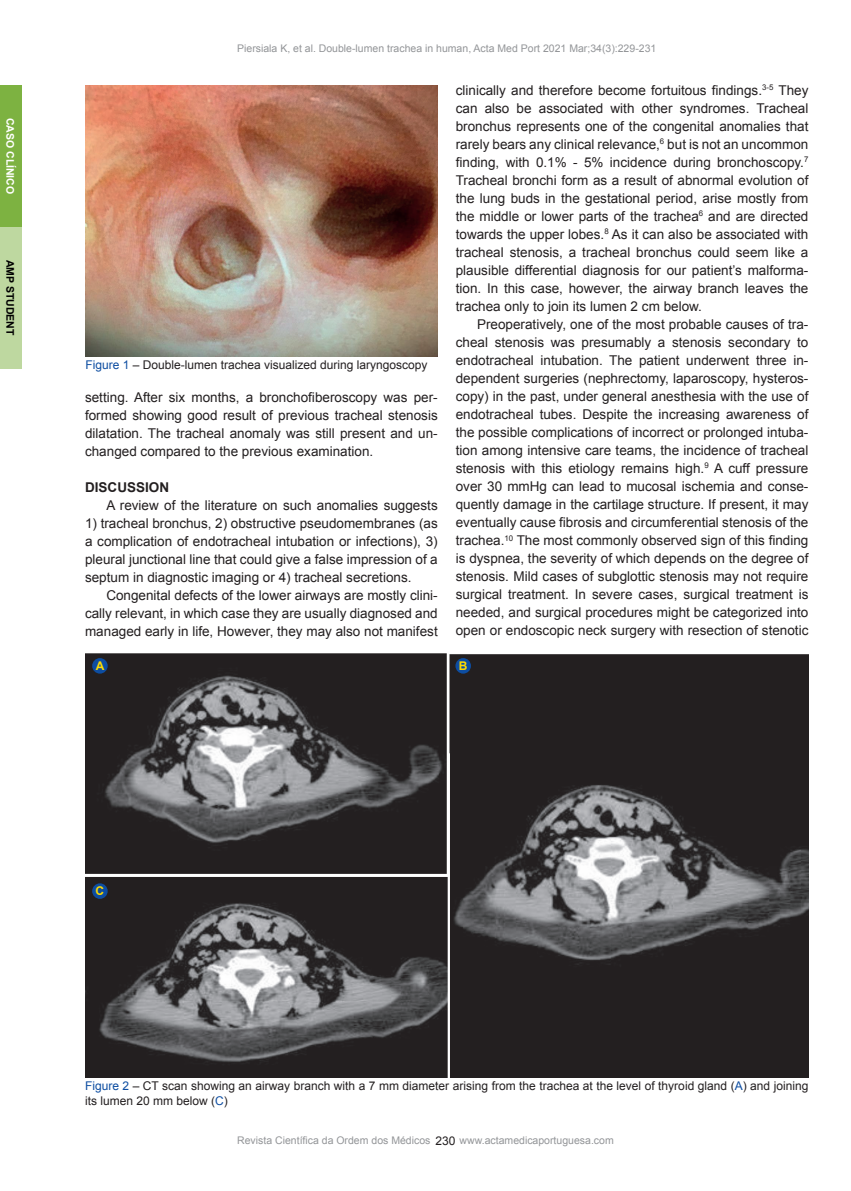
<style>
.page{position:relative;width:851px;height:1191px;background:#fff}
.page>*{position:absolute;margin:0;border:0;box-sizing:border-box;transform-origin:0 0}
.t1{font:13.5px/18px "Arial";color:#231f20;text-align:justify}
.t2{font:700 13.5px "Arial";color:#231f20}
.t3{font:12px/15px "Arial";color:#231f20}
.t4{font:700 12px "Arial";color:#ffdc01}
.SUBTITULO{font:10.5px "Arial";color:#939598}
.t5{font:700 10.5px "Arial";color:#fff}
.SUBTITULO-2{font:700 10.5px "Arial";color:#000}
.s1{color:#0d4da1}
</style>
<div class="page">
<div style="left:0;top:85px;width:22px;height:142px;background:#7db241"></div>
<img style="left:85px;top:86px;width:353px;height:271px">
<img style="left:85px;top:654px;width:723px;height:423px">
<div style="left:92px;top:658px;width:16px;height:15px;background:#0d4da1;border-radius:50%"></div>
<div style="left:92px;top:883px;width:16px;height:16px;background:#0d4da1;border-radius:50%"></div>
<div style="left:455px;top:658px;width:16px;height:15px;background:#0d4da1;border-radius:50%"></div>
<div style="left:0;top:227px;width:22px;height:141px;background:#bed8a0"></div>
<p class="t5" style="left:18px;top:118px;width:78px;rotate:90deg">CASO CLÍNICO</p>
<p class="SUBTITULO-2" style="left:18px;top:260px;width:77px;rotate:90deg">AMP STUDENT</p>
<p class="SUBTITULO" style="left:237px;top:41px;width:421px">Piersiala K, et al. Double-lumen trachea in human, Acta Med Port 2021 Mar;34(3):229-231</p>
<p class="t3" style="left:85px;top:357px;width:344px"><span class="s1">Figure 1</span> – Double-lumen trachea visualized during laryngoscopy</p>
<p class="t1" style="left:85px;top:388px;width:354px">setting. After six months, a bronchofiberoscopy was per&shy;formed showing good result of previous tracheal stenosis dilatation. The tracheal anomaly was still present and un&shy;changed compared to the previous examination.</p>
<p class="t2" style="left:85px;top:477px;width:86px">DISCUSSION</p>
<p class="t1" style="left:106px;top:496px;width:333px">A review of the literature on such anomalies suggests</p>
<p class="t1" style="left:85px;top:514px;width:354px">1) tracheal bronchus, 2) obstructive pseudomembranes (as a complication of endotracheal intubation or infections), 3) pleural junctional line that could give a false impression of a septum in diagnostic imaging or 4) tracheal secretions.</p>
<p class="t1" style="left:85px;top:586px;width:354px;text-indent:21px">Congenital defects of the lower airways are mostly clini&shy;cally relevant, in which case they are usually diagnosed and managed early in life, However, they may also not manifest</p>
<p class="t4" style="left:96px;top:657px;width:10px">A</p>
<p class="t1" style="left:456px;top:81px;width:354px">clinically and therefore become fortuitous findings.<sup>3-5</sup> They can also be associated with other syndromes. Tracheal bronchus represents one of the congenital anomalies that rarely bears any clinical relevance,<sup>6</sup> but is not an uncommon finding, with 0.1% - 5% incidence during bronchoscopy.<sup>7<br></sup>Tracheal bronchi form as a result of abnormal evolution of the lung buds in the gestational period, arise mostly from the middle or lower parts of the trachea<sup>6</sup> and are directed towards the upper lobes.<sup>8</sup> As it can also be associated with tracheal stenosis, a tracheal bronchus could seem like a plausible differential diagnosis for our patient’s malforma&shy;tion. In this case, however, the airway branch leaves the trachea only to join its lumen 2 cm below.</p>
<p class="t1" style="left:456px;top:315px;width:354px;text-indent:21px">Preoperatively, one of the most probable causes of tra&shy;cheal stenosis was presumably a stenosis secondary to endotracheal intubation. The patient underwent three in&shy;dependent surgeries (nephrectomy, laparoscopy, hysteros&shy;copy) in the past, under general anesthesia with the use of endotracheal tubes. Despite the increasing awareness of the possible complications of incorrect or prolonged intuba&shy;tion among intensive care teams, the incidence of tracheal stenosis with this etiology remains high.<sup>9</sup> A cuff pressure over 30 mmHg can lead to mucosal ischemia and conse&shy;quently damage in the cartilage structure. If present, it may eventually cause fibrosis and circumferential stenosis of the trachea.<sup>10</sup> The most commonly observed sign of this finding is dyspnea, the severity of which depends on the degree of stenosis. Mild cases of subglottic stenosis may not require surgical treatment. In severe cases, surgical treatment is needed, and surgical procedures might be categorized into open or endoscopic neck surgery with resection of stenotic</p>
<p class="t4" style="left:459px;top:657px;width:10px">B</p>
<p class="t4" style="left:96px;top:882px;width:10px">C</p>
<p class="t3" style="left:85px;top:1078px;width:725px"><span class="s1">Figure 2</span> – CT scan showing an airway branch with a 7 mm diameter arising from the trachea at the level of thyroid gland (<span class="s1">A</span>) and joining its lumen 20 mm below (<span class="s1">C</span>)</p>
<p class="t3" style="left:435px;top:1132px;width:22px">230</p>
<p class="SUBTITULO" style="left:237px;top:1133px;width:195px">Revista Científica da Ordem dos Médicos</p>
<p class="SUBTITULO" style="left:459px;top:1133px;width:156px">www.actamedicaportuguesa.com</p>
</div>
